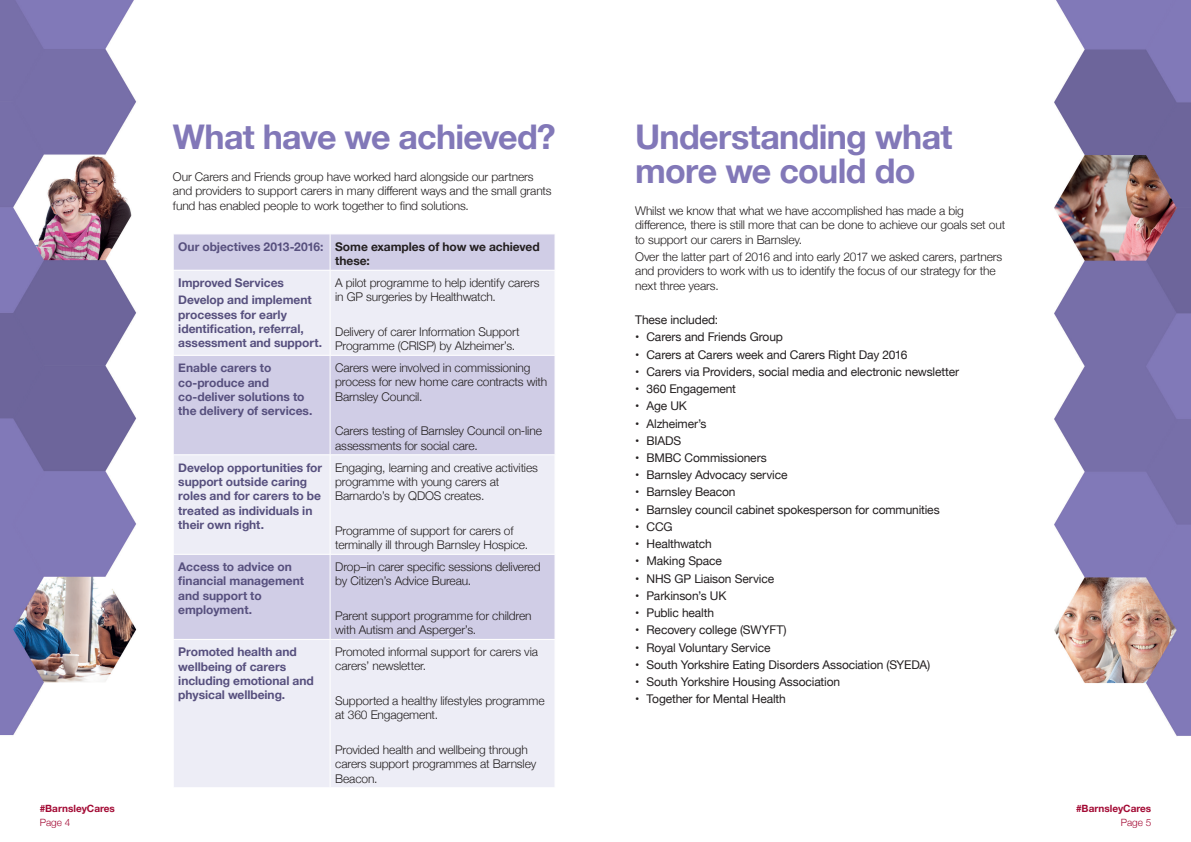
<style>
.page{position:relative;width:1191px;height:842px;background:#fff}
.page>*{position:absolute;margin:0;border:0;box-sizing:border-box;transform-origin:0 0}
.t1{font:700 34px/34px "Helvetica Neue";letter-spacing:-.02em;color:#8278b8}
.t2{font:300 12px/14.4px "Helvetica Neue";letter-spacing:-.01em;color:#231f20}
.t3{font:12px "Helvetica Neue";letter-spacing:-.01em;color:#231f20}
.t4{font:700 12px/14.4px "Helvetica Neue";letter-spacing:-.005em;color:#57507e}
.t5{font:700 12px/14.4px "Helvetica Neue";letter-spacing:-.005em;color:#231f20}
.t6{font:700 10px "Helvetica Neue";color:#a30a34}
.t7{font:300 10px "Helvetica Neue";color:#a30a34}
.s1{color:#57507e}
</style>
<div class="page">
<img style="left:1054px;top:0;width:137px;height:736px">
<img style="left:0;top:0;width:137px;height:736px">
<div style="left:174px;top:235px;width:381px;height:35px;background:#d0cde6"></div>
<svg style="left:174px;top:271px;width:381px;height:516px;background:#e2e1f0"></svg>
<hr style="left:330px;top:234px;width:1px;height:36px;background:#fff">
<hr style="left:330px;top:270px;width:1px;height:85px;background:#fff">
<hr style="left:173px;top:355px;width:157px;height:1px;background:#fff">
<hr style="left:330px;top:355px;width:225px;height:1px;background:#fff">
<hr style="left:330px;top:356px;width:1px;height:99px;background:#fff">
<hr style="left:173px;top:455px;width:157px;height:1px;background:#fff">
<hr style="left:330px;top:455px;width:225px;height:1px;background:#fff">
<hr style="left:330px;top:455px;width:1px;height:99px;background:#fff">
<hr style="left:173px;top:554px;width:157px;height:1px;background:#fff">
<hr style="left:330px;top:554px;width:225px;height:1px;background:#fff">
<hr style="left:330px;top:554px;width:1px;height:85px;background:#fff">
<hr style="left:173px;top:639px;width:157px;height:1px;background:#fff">
<hr style="left:330px;top:639px;width:225px;height:1px;background:#fff">
<hr style="left:330px;top:640px;width:1px;height:147px;background:#fff">
<p class="t6" style="left:40px;top:801px;width:77px">#BarnsleyCares</p>
<p class="t7" style="left:40px;top:814px;width:32px">Page 4</p>
<h1 class="t1" style="left:173px;top:121px;width:384px">What have we achieved?</h1>
<p class="t2" style="left:173px;top:168px;width:380px">Our Carers and Friends group have worked hard alongside our partners and providers to support carers in many different ways and the small grants fund has enabled people to work together to find solutions.</p>
<p class="t5" style="left:335px;top:240px;width:206px;text-indent:-157px"><span class="s1">Our objectives 2013-2016:</span> Some examples of how we achieved these:</p>
<p class="t4" style="left:178px;top:274px;width:135px;line-height:17.2px">Improved Services<br>Develop and implement</p>
<p class="t4" style="left:178px;top:307px;width:145px">processes for early identification, referral, assessment and support.</p>
<p class="t2" style="left:335px;top:275px;width:206px">A pilot programme to help identify carers in GP surgeries by Healthwatch.</p>
<p class="t2" style="left:335px;top:323px;width:186px">Delivery of carer Information Support<br>Programme (CRISP) by Alzheimer’s.</p>
<p class="t4" style="left:178px;top:361px;width:135px">Enable carers to co-produce and co-deliver solutions to the delivery of services.</p>
<p class="t2" style="left:335px;top:360px;width:214px">Carers were involved in commissioning process for new home care contracts with<br>Barnsley Council.</p>
<p class="t2" style="left:335px;top:423px;width:208px">Carers testing of Barnsley Council on-line assessments for social care.</p>
<p class="t4" style="left:178px;top:460px;width:145px">Develop opportunities for support outside caring roles and for carers to be treated as individuals in their own right.</p>
<p class="t2" style="left:335px;top:459px;width:204px">Engaging, learning and creative activities programme with young carers at<br>Barnardo’s by QDOS creates.</p>
<p class="t2" style="left:335px;top:522px;width:194px">Programme of support for carers of terminally ill through Barnsley Hospice.</p>
<p class="t4" style="left:178px;top:560px;width:127px">Access to advice on financial management and support to employment.</p>
<p class="t2" style="left:335px;top:559px;width:207px">Drop–in carer specific sessions delivered by Citizen’s Advice Bureau.</p>
<p class="t2" style="left:335px;top:607px;width:198px">Parent support programme for children with Autism and Asperger’s.</p>
<p class="t4" style="left:178px;top:645px;width:137px">Promoted health and wellbeing of carers including emotional and physical wellbeing.</p>
<p class="t2" style="left:335px;top:644px;width:204px">Promoted informal support for carers via carers’ newsletter.</p>
<p class="t2" style="left:335px;top:692px;width:211px">Supported a healthy lifestyles programme at 360 Engagement.</p>
<p class="t2" style="left:335px;top:741px;width:202px">Provided health and wellbeing through carers support programmes at Barnsley<br>Beacon.</p>
<h1 class="t1" style="left:635px;top:121px;width:319px">Understanding what more we could do</h1>
<p class="t2" style="left:635px;top:202px;width:371px">Whilst we know that what we have accomplished has made a big difference, there is still more that can be done to achieve our goals set out to support our carers in Barnsley.</p>
<p class="t2" style="left:635px;top:248px;width:368px">Over the latter part of 2016 and into early 2017 we asked carers, partners and providers to work with us to identify the focus of our strategy for the next three years.</p>
<p class="t3" style="left:635px;top:311px;width:85px">These included:</p>
<p class="t3" style="left:635px;top:328px;width:149px">• Carers and Friends Group</p>
<p class="t3" style="left:635px;top:346px;width:274px">• Carers at Carers week and Carers Right Day 2016</p>
<p class="t3" style="left:635px;top:363px;width:325px">• Carers via Providers, social media and electronic newsletter</p>
<p class="t3" style="left:635px;top:380px;width:102px">• 360 Engagement</p>
<p class="t3" style="left:635px;top:397px;width:53px">• Age UK</p>
<p class="t3" style="left:635px;top:415px;width:73px">• Alzheimer’s</p>
<p class="t3" style="left:635px;top:432px;width:48px">• BIADS</p>
<p class="t3" style="left:635px;top:449px;width:133px">• BMBC Commissioners</p>
<p class="t3" style="left:635px;top:466px;width:154px">• Barnsley Advocacy service</p>
<p class="t3" style="left:635px;top:483px;width:102px">• Barnsley Beacon</p>
<p class="t3" style="left:635px;top:501px;width:306px">• Barnsley council cabinet spokesperson for communities</p>
<p class="t3" style="left:635px;top:518px;width:39px">• CCG</p>
<p class="t3" style="left:635px;top:535px;width:78px">• Healthwatch</p>
<p class="t3" style="left:635px;top:552px;width:88px">• Making Space</p>
<p class="t3" style="left:635px;top:570px;width:140px">• NHS GP Liaison Service</p>
<p class="t3" style="left:635px;top:587px;width:93px">• Parkinson’s UK</p>
<p class="t3" style="left:635px;top:604px;width:80px">• Public health</p>
<p class="t3" style="left:635px;top:621px;width:153px">• Recovery college (SWYFT)</p>
<p class="t3" style="left:635px;top:639px;width:137px">• Royal Voluntary Service</p>
<p class="t3" style="left:635px;top:656px;width:296px">• South Yorkshire Eating Disorders Association (SYEDA)</p>
<p class="t3" style="left:635px;top:673px;width:206px">• South Yorkshire Housing Association</p>
<p class="t3" style="left:635px;top:690px;width:152px">• Together for Mental Health</p>
<p class="t6" style="left:1076px;top:801px;width:77px">#BarnsleyCares</p>
<p class="t7" style="left:1120px;top:814px;width:32px">Page 5</p>
</div>
